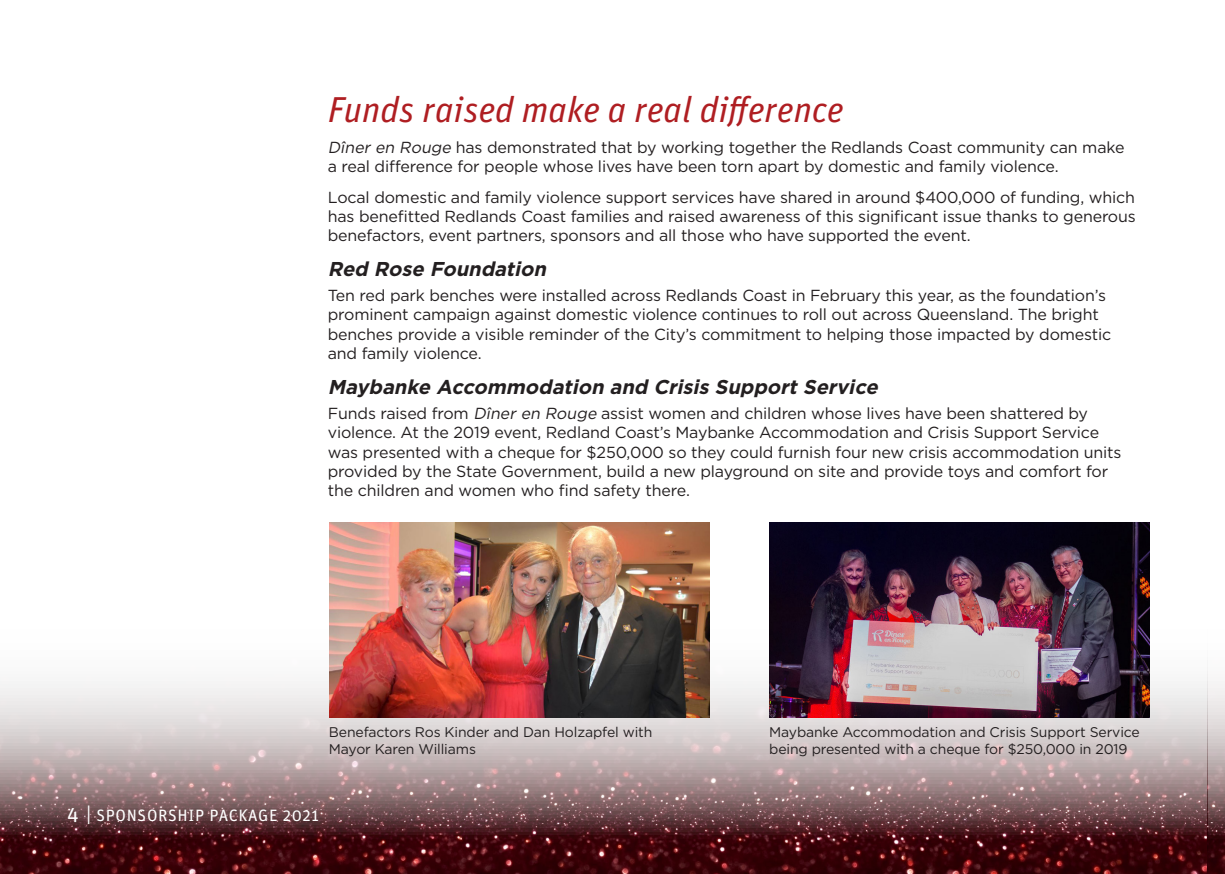
<style>
.page{position:relative;width:1225px;height:874px;background:#fff}
.page>*{position:absolute;margin:0;border:0;box-sizing:border-box;transform-origin:0 0}
.Mystique_heading{font:italic 36px "Unit Pro";color:#af1e22}
.Mystique_sponsor_lev{font:italic 700 20px "Gotham";color:#231f20}
.t1{font:16.4px "Unit Pro";letter-spacing:.04em;color:#fff}
.Mystique_body_copy{font:16px/19.2px "Gotham";letter-spacing:-.01em;color:#231f20}
.Mystique_photo_capti{font:14px/16.8px "Gotham";letter-spacing:-.01em;color:#231f20}
.s1{font-style:italic}
.s2{font-size:20.4px}
</style>
<div class="page">
<img style="left:0;top:522px;width:1225px;height:351px">
<img style="left:330px;top:522px;width:379px;height:194px">
<img style="left:769px;top:522px;width:380px;height:194px">
<p class="Mystique_heading" style="left:328px;top:84px;width:517px">Funds raised make a real difference</p>
<p class="Mystique_body_copy" style="left:328px;top:137px;width:798px"><span class="s1">Dîner en Rouge</span>has demonstrated that by working together the Redlands Coast community can make a real difference for people whose lives have been torn apart by domestic and family violence.</p>
<p class="Mystique_body_copy" style="left:328px;top:187px;width:809px;text-align:justify">Local domestic and family violence support services have shared in around $400,000 of funding, which has benefitted Redlands Coast families and raised awareness of this significant issue thanks to generous benefactors, event partners, sponsors and all those who have supported the event.</p>
<p class="Mystique_sponsor_lev" style="left:328px;top:256px;width:225px">Red Rose Foundation</p>
<p class="Mystique_body_copy" style="left:328px;top:285px;width:785px">Ten red park benches were installed across Redlands Coast in February this year, as the foundation’s prominent campaign against domestic violence continues to roll out across Queensland. The bright benches provide a visible reminder of the City’s commitment to helping those impacted by domestic and family violence.</p>
<p class="Mystique_sponsor_lev" style="left:328px;top:374px;width:557px">Maybanke Accommodation and CrisisSupportService</p>
<p class="Mystique_body_copy" style="left:328px;top:403px;width:795px">Funds raised from <span class="s1">Dîner en Rouge</span> assist women and children whose lives have been shattered by violence. At the 2019 event, Redland Coast’s Maybanke Accommodation and Crisis Support Service was presented with a cheque for $250,000 so they could furnish four new crisis accommodation units provided by the State Government, build a new playground on site and provide toys and comfort for the children and women who find safety there.</p>
<p class="Mystique_photo_capti" style="left:329px;top:723px;width:325px">Benefactors Ros Kinder and Dan Holzapfel with<br>Mayor Karen Williams</p>
<p class="Mystique_photo_capti" style="left:769px;top:723px;width:372px">Maybanke Accommodation and Crisis Support Service being presented with a cheque for $250,000 in 2019</p>
<p class="t1" style="left:67px;top:803px;width:253px"><span class="s2">4 |</span> SPONSORSHIP PACKAGE 2021</p>
</div>
